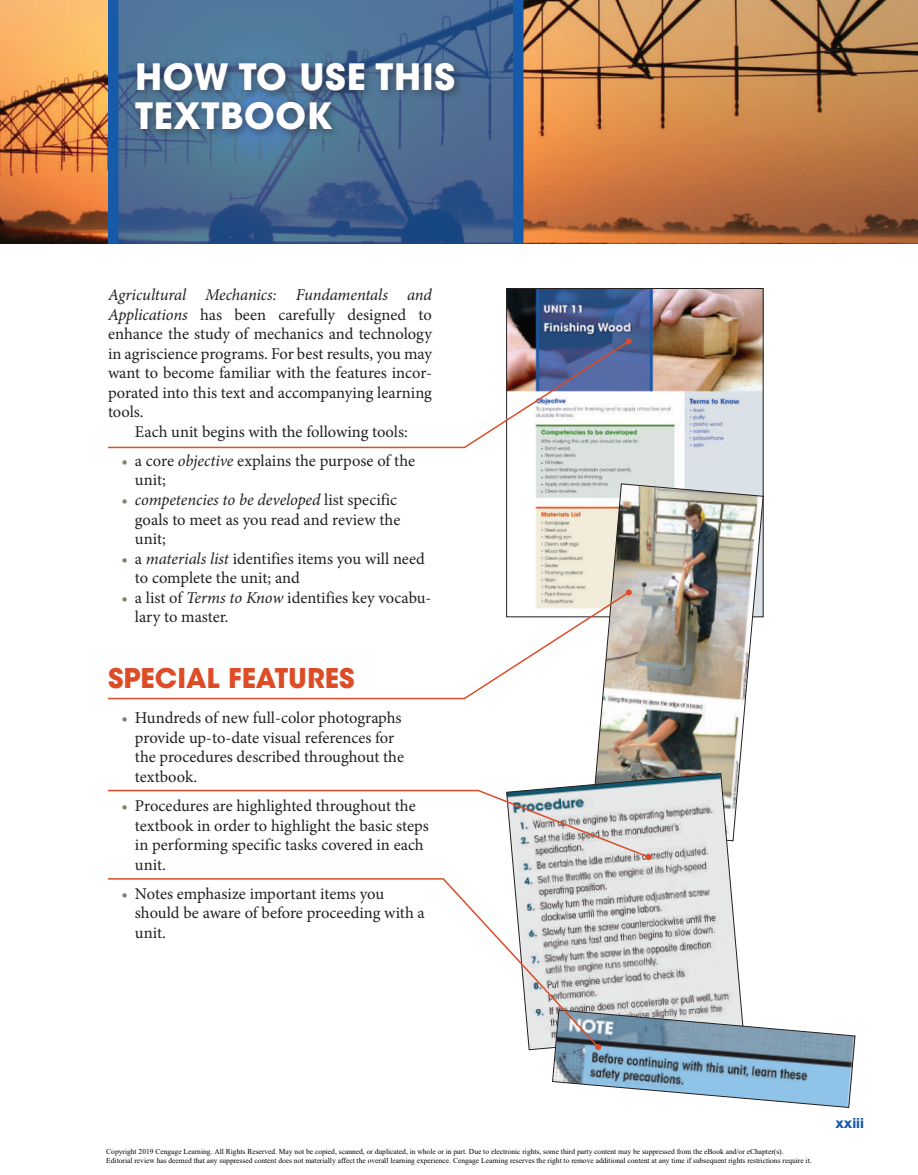
<style>
.page{position:relative;width:918px;height:1175px;background:#fff}
.page>*{position:absolute;margin:0;border:0;box-sizing:border-box;transform-origin:0 0}
.t1{font:700 36px/39px "ITC Avant Garde Std";letter-spacing:.02em;color:#fff}
.t2{font:700 27px "ITC Avant Garde Std";color:#dc4c27}
.t3{font:16.5px/19.5px "Minion Pro";color:#231f20}
.t4{font:italic 16.5px "Minion Pro";letter-spacing:-.01em;color:#231f20}
.t5{font:700 13.5px "ITC Avant Garde Std";color:#185aaa}
.t6{font:7.5px/9px "Times New Roman";color:#000}
.s1{font-style:italic}
.s2{color:#82806e}
</style>
<div class="page">
<img style="left:0;top:0;width:918px;height:243px">
<svg style="left:118px;top:0;width:395px;height:243px;background:#466992"></svg>
<div style="left:513px;top:0;width:11px;height:243px;background:#185aaa"></div>
<div style="left:108px;top:0;width:10px;height:243px;background:#185aaa"></div>
<div style="left:130px;top:57px;width:335px;height:83px;background:#231f20;opacity:.5"></div>
<img style="left:508px;top:290px;width:254px;height:300px">
<svg style="left:108px;top:339px;width:523px;height:110px"></svg>
<svg style="left:626px;top:338px;width:6px;height:6px"></svg>
<img style="left:590px;top:483px;width:174px;height:289px">
<svg style="left:108px;top:590px;width:523px;height:110px"></svg>
<svg style="left:626px;top:589px;width:6px;height:6px"></svg>
<svg style="left:512px;top:772px;width:230px;height:278px;background:#cfd0d1"></svg>
<svg style="left:108px;top:789px;width:544px;height:71px"></svg>
<svg style="left:108px;top:877px;width:492px;height:172px"></svg>
<svg style="left:552px;top:1009px;width:304px;height:99px"></svg>
<p class="t1" style="left:135px;top:57px;width:322px">HOW TO USE THIS<br>TEXTBOOK</p>
<p class="t4" style="left:108px;top:283px;width:325px">Agricultural Mechanics: Fundamentals and</p>
<p class="t3" style="left:108px;top:305px;width:325px"><span class="s1">Applications</span> has been carefully designed to</p>
<p class="t3" style="left:108px;top:324px;width:325px">enhance the study of mechanics and technology</p>
<p class="t3" style="left:108px;top:344px;width:326px">in agriscience programs. For best results, you may</p>
<p class="t3" style="left:108px;top:363px;width:325px">want to become familiar with the features incor-</p>
<p class="t3" style="left:108px;top:383px;width:325px">porated into this text and accompanying learning</p>
<p class="t3" style="left:108px;top:402px;width:37px">tools.</p>
<p class="t3" style="left:135px;top:422px;width:274px">Each unit begins with the following tools:</p>
<p class="t3" style="left:135px;top:451px;width:282px;text-indent:-13px"><span class="s2">•</span> a core <span class="s1">objective</span> explains the purpose of the unit;</p>
<p class="t3" style="left:135px;top:490px;width:267px;text-indent:-13px"><span class="s2">•</span> <span class="s1">competencies to be developed</span> list specific goals to meet as you read and review the unit;</p>
<p class="t3" style="left:135px;top:548px;width:291px;text-indent:-13px"><span class="s2">•</span> a <span class="s1">materials list</span> identifies items you will need to complete the unit; and</p>
<p class="t3" style="left:135px;top:587px;width:298px;text-indent:-13px"><span class="s2">•</span> a list of <span class="s1">Terms to Know</span> identifies key vocabu&shy;lary to master.</p>
<p class="t2" style="left:108px;top:660px;width:248px">SPECIAL FEATURES</p>
<p class="t3" style="left:135px;top:708px;width:271px;text-indent:-13px"><span class="s2">•</span> Hundreds of new full-color photographs provide up-to-date visual references for the procedures described throughout the textbook.</p>
<p class="t3" style="left:135px;top:796px;width:295px;text-indent:-13px"><span class="s2">•</span> Procedures are highlighted throughout the textbook in order to highlight the basic steps in performing specific tasks covered in each unit.</p>
<p class="t3" style="left:135px;top:884px;width:291px;text-indent:-13px"><span class="s2">•</span> Notes emphasize important items you should be aware of before proceeding with a unit.</p>
<p class="t6" style="left:106px;top:1146px;width:707px">Copyright 2019 Cengage Learning. All Rights Reserved. May not be copied, scanned, or duplicated, in whole or in part. Due to electronic rights, some third party content may be suppressed from the eBook and/or eChapter(s).<br>Editorial review has deemed that any suppressed content does not materially affect the overall learning experience. Cengage Learning reserves the right to remove additional content at any time if subsequent rights restrictions require it.</p>
<p class="t5" style="left:835px;top:1114px;width:30px">XXIII</p>
</div>
